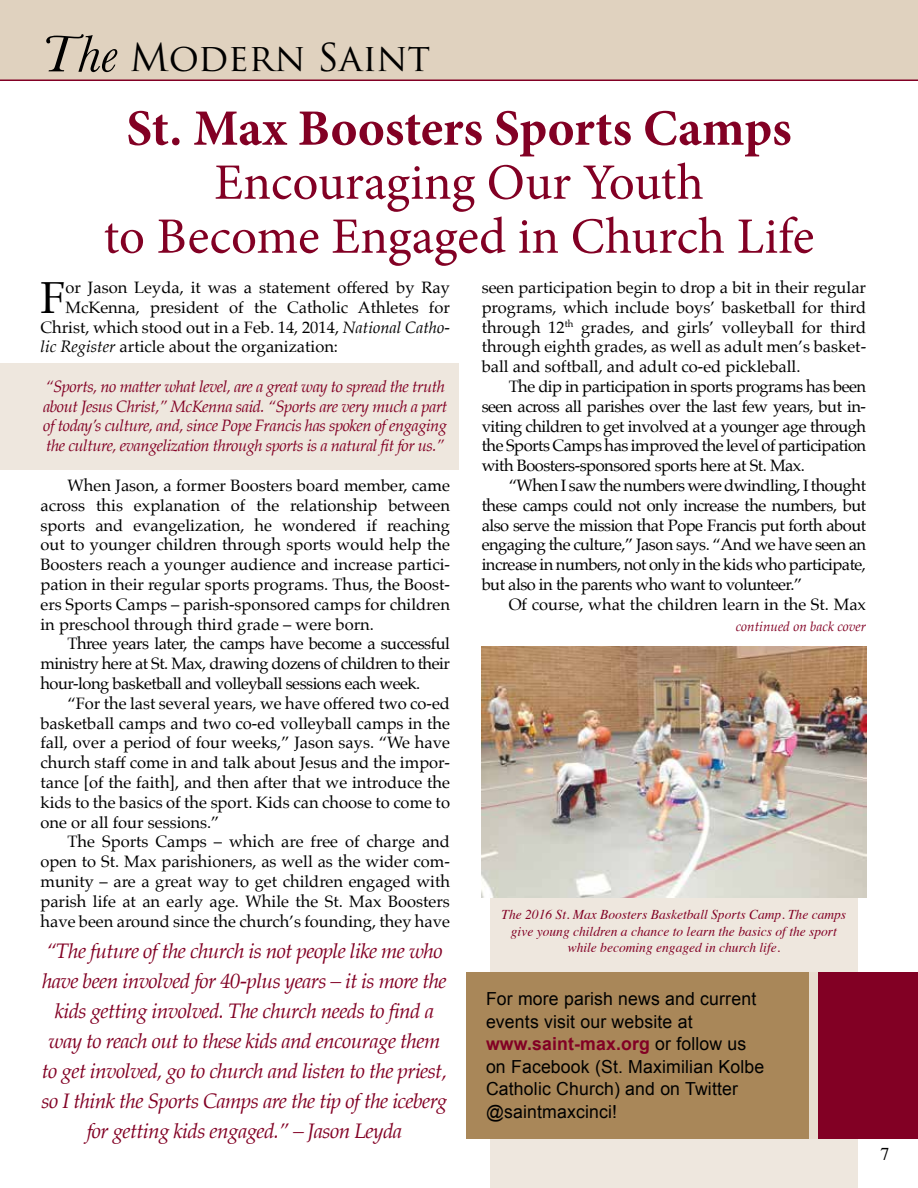
<style>
.page{position:relative;width:918px;height:1188px;background:#fff}
.page>*{position:absolute;margin:0;border:0;box-sizing:border-box;transform-origin:0 0}
.t1{font:51px/54px "Minion Pro";color:#820024;text-align:center}
.t2{font:700 51px "Minion Pro";color:#820024}
.t3{font:44.85px "Palatino";color:#000}
.t4{font:37.5px "Trajan Pro";color:#000}
.t5{font:italic 21px/30px "Palatino";letter-spacing:-.03em;color:#820024;text-align:center}
.t6{font:18px/22.5px "Arial";letter-spacing:.01em;color:#000}
.t7{font:18px "Times";color:#000}
.t8{font:16.5px/19.8px "Palatino";color:#000;text-align:justify}
.t9{font:italic 16.5px/19.8px "Palatino";letter-spacing:-.03em;color:#820024}
.t10{font:italic 13.5px/16.5px "Times";color:#820024;text-align:center}
.t11{font:italic 13.5px "Palatino";color:#820024}
.s1{font-family:"Baskerville";font-style:italic;font-size:54px}
.s2{font-style:italic}
.s3{font-weight:700;color:#820024}
</style>
<div class="page">
<div style="left:0;top:0;width:918px;height:81px;background:#e0d2bf"></div>
<hr style="left:0;top:80px;width:918px;height:1px;background:#820024">
<div style="left:490px;top:647px;width:367px;height:541px;background:#eee7de"></div>
<div style="left:0;top:363px;width:459px;height:106px;background:#eee7de"></div>
<img style="left:482px;top:647px;width:384px;height:251px">
<div style="left:467px;top:972px;width:451px;height:166px;background:#e8ded0"></div>
<div style="left:819px;top:972px;width:99px;height:166px;background:#820024"></div>
<div style="left:467px;top:972px;width:342px;height:166px;background:#a98759"></div>
<h3 class="t4" style="left:40px;top:34px;width:391px"><span class="s1">The</span> Modern Saint</h3>
<h1 class="t2" style="left:126px;top:93px;width:667px">St. Max Boosters Sports Camps</h1>
<h1 class="t1" style="left:104px;top:156px;width:712px">Encouraging Our Youth<br>to Become Engaged in Church Life</h1>
<h2 class="t3" style="left:40px;top:260px;width:26px">F</h2>
<p class="t8" style="left:65px;top:277px;width:386px">or Jason Leyda, it was a statement offered by Ray</p>
<p class="t8" style="left:65px;top:297px;width:386px">McKenna, president of the Catholic Athletes for</p>
<p class="t8" style="left:40px;top:317px;width:411px">Christ, which stood out in a Feb. 14, 2014, <span class="s2">National Catho-</span></p>
<p class="t8" style="left:40px;top:337px;width:299px"><span class="s2">lic Register</span> article about the organization:</p>
<p class="t9" style="left:43px;top:376px;width:406px">“Sports, no matter what level, are a great way to spread the truth about Jesus Christ,” McKenna said. “Sports are very much a part of today’s culture, and, since Pope Francis has spoken of engaging the culture, evangelization through sports is a natural fit for us.”</p>
<p class="t8" style="left:40px;top:475px;width:411px;text-indent:27px">When Jason, a former Boosters board member, came across this explanation of the relationship between sports and evangelization, he wondered if reaching out to younger children through sports would help the Boosters reach a younger audience and increase partici&shy;pation in their regular sports programs. Thus, the Boost&shy;ers Sports Camps – parish-sponsored camps for children in preschool through third grade – were born.</p>
<p class="t8" style="left:40px;top:634px;width:411px;text-indent:27px">Three years later, the camps have become a successful ministry here at St. Max, drawing dozens of children to their hour-long basketball and volleyball sessions each week.</p>
<p class="t8" style="left:40px;top:693px;width:411px;text-indent:27px">“For the last several years, we have offered two co-ed basketball camps and two co-ed volleyball camps in the fall, over a period of four weeks,” Jason says. “We have church staff come in and talk about Jesus and the impor&shy;tance [of the faith], and then after that we introduce the kids to the basics of the sport. Kids can choose to come to one or all four sessions.”</p>
<p class="t8" style="left:40px;top:832px;width:411px;text-indent:27px">The Sports Camps – which are free of charge and open to St. Max parishioners, as well as the wider com&shy;munity – are a great way to get children engaged with parish life at an early age. While the St. Max Boosters have been around since the church’s founding, they have</p>
<p class="t5" style="left:42px;top:935px;width:407px">“The future of the church is not people like me who have been involved for 40-plus years – it is more the kids getting involved. The church needs to find a way to reach out to these kids and encourage them to get involved, go to church and listen to the priest, so I think the Sports Camps are the tip of the iceberg for getting kids engaged.” – Jason Leyda</p>
<p class="t8" style="left:482px;top:277px;width:386px">seen participation begin to drop a bit in their regular programs, which include boys’ basketball for third through 12<sup>th</sup> grades, and girls’ volleyball for third through eighth grades, as well as adult men’s basket&shy;ball and softball, and adult co-ed pickleball.</p>
<p class="t8" style="left:482px;top:376px;width:386px;text-indent:27px">The dip in participation in sports programs has been seen across all parishes over the last few years, but in&shy;viting children to get involved at a younger age through the Sports Camps has improved the level of participation with Boosters-sponsored sports here at St. Max.</p>
<p class="t8" style="left:482px;top:475px;width:386px;text-indent:27px">“When I saw the numbers were dwindling, I thought these camps could not only increase the numbers, but also serve the mission that Pope Francis put forth about engaging the culture,” Jason says. “And we have seen an increase in numbers, not only in the kids who participate, but also in the parents who want to volunteer.”</p>
<p class="t8" style="left:509px;top:594px;width:359px">Of course, what the children learn in the St. Max</p>
<p class="t11" style="left:736px;top:615px;width:132px">continued on back cover</p>
<p class="t10" style="left:502px;top:906px;width:346px">The 2016 St. Max Boosters Basketball Sports Camp. The camps give young children a chance to learn the basics of the sport while becoming engaged in church life.</p>
<p class="t6" style="left:486px;top:988px;width:280px">For more parish news and current events visit our website at <span class="s3">www.saint-max.org</span> or follow us on Facebook (St. Maximilian Kolbe<br>Catholic Church) and on Twitter @saintmaxcinci!</p>
<p class="t7" style="left:880px;top:1137px;width:10px">7</p>
</div>
